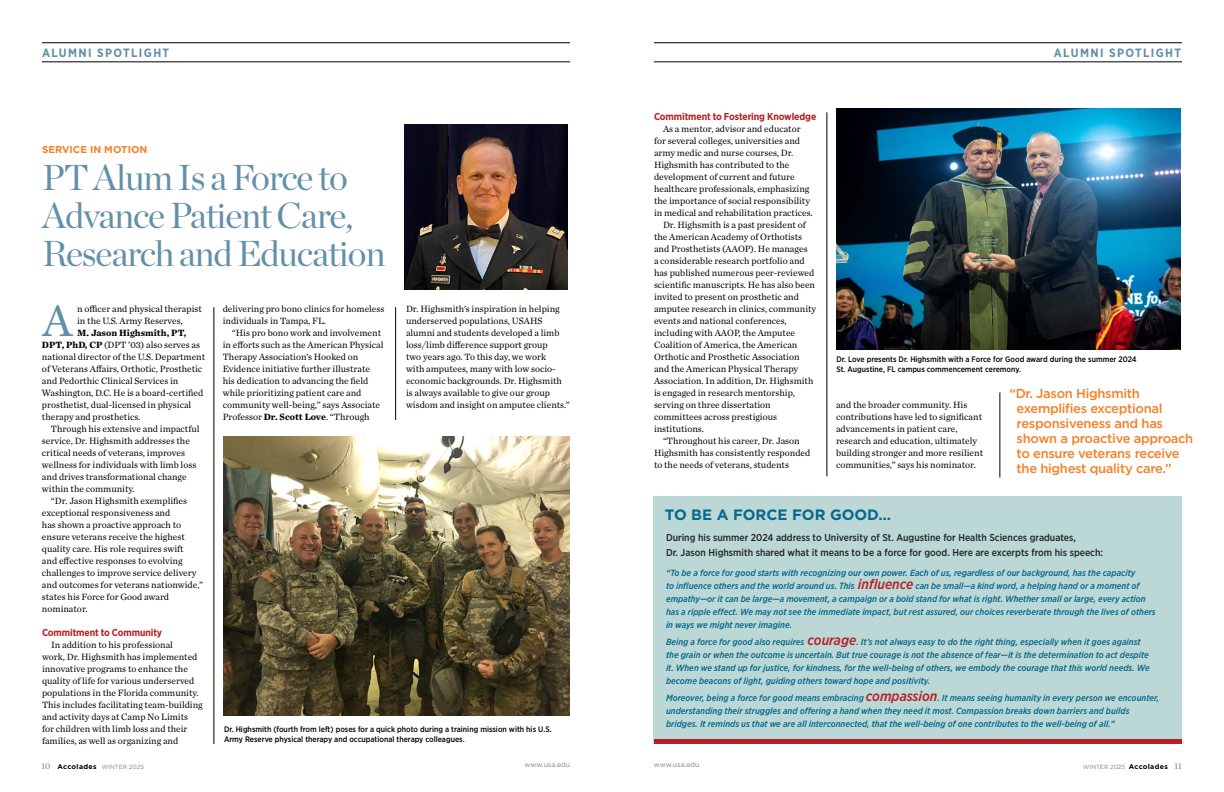
<style>
.page{position:relative;width:1224px;height:792px;background:#fff}
.page>*{position:absolute;margin:0;border:0;box-sizing:border-box;transform-origin:0 0}
.t1{font:46px "Chronicle Text G1";color:#6190a8}
.t2{font:36px/38px "Chronicle Display";letter-spacing:-.03em;color:#6190a8}
.t3{font:700 15px "Gotham";color:#08678c}
.t4{font:500 13px/15px "Gotham";letter-spacing:-.025em;color:#f58025}
.t5{font:700 12px "Gotham Narrow";letter-spacing:.115em;color:#6190a8}
.t6{font:500 10px/15px "Gotham Narrow";color:#222}
.t7{font:700 10px "Gotham Narrow";letter-spacing:-.01em;color:#b52025}
.t8{font:700 10px "Gotham";color:#f58025}
.t9{font:9.5px/12px "Chronicle Text G1";color:#000}
.t10{font:italic 500 9px/13px "Gotham Narrow";color:#08678c}
.t11{font:500 8px/10px "Gotham Narrow";color:#000}
.t12{font:7px "Gotham";color:#808285}
.t13{font:6px "Gotham";color:#808285}
.s1{font-weight:700}
.s2{font-size:14px;color:#b52025}
.s3{font-family:"Chronicle Text G1";font-size:9px}
.s4{font-weight:700;font-size:7px;color:#000}
</style>
<div class="page">
<hr style="left:654px;top:43px;width:528px;height:1px;background:#000">
<hr style="left:654px;top:62px;width:528px;height:1px;background:#000">
<hr style="left:42px;top:43px;width:528px;height:1px;background:#000">
<hr style="left:42px;top:62px;width:528px;height:1px;background:#000">
<div style="left:654px;top:497px;width:528px;height:247px;background:#bbd8d7"></div>
<div style="left:654px;top:739px;width:528px;height:5px;background:#b52126"></div>
<hr style="left:395px;top:307px;width:1px;height:113px;background:#000">
<img style="left:224px;top:437px;width:346px;height:278px">
<img style="left:836px;top:108px;width:345px;height:241px">
<hr style="left:827px;top:112px;width:1px;height:364px;background:#000">
<hr style="left:1000px;top:392px;width:1px;height:86px;background:#000">
<img style="left:405px;top:125px;width:163px;height:164px">
<hr style="left:214px;top:307px;width:1px;height:437px;background:#000">
<p class="t5" style="left:42px;top:45px;width:129px">ALUMNI SPOTLIGHT</p>
<p class="t5" style="left:1054px;top:45px;width:129px">ALUMNI SPOTLIGHT</p>
<p class="t8" style="left:42px;top:143px;width:107px">SERVICE IN MOTION</p>
<h2 class="t2" style="left:42px;top:156px;width:345px">PT Alum Is a Force to<br>Advance Patient Care,<br>Research and Education</h2>
<h1 class="t1" style="left:43px;top:286px;width:31px">A</h1>
<p class="t9" style="left:77px;top:302px;width:126px">n officer and physical therapist in the U.S. Army Reserves,</p>
<p class="t9" style="left:42px;top:326px;width:165px;text-indent:35px"><span class="s1">M. Jason Highsmith, PT, DPT, PhD, CP</span> (DPT ’03) also serves as national director of the U.S. Department of Veterans Affairs, Orthotic, Prosthetic and Pedorthic Clinical Services in Washington, D.C. He is a board-certified prosthetist, dual-licensed in physical therapy and prosthetics.</p>
<p class="t9" style="left:42px;top:422px;width:159px;text-indent:9px">Through his extensive and impactful service, Dr. Highsmith addresses the critical needs of veterans, improves wellness for individuals with limb loss and drives transformational change within the community.</p>
<p class="t9" style="left:42px;top:494px;width:163px;text-indent:9px">“Dr. Jason Highsmith exemplifies exceptional responsiveness and<br>has shown a proactive approach to ensure veterans receive the highest quality care. His role requires swift<br>and effective responses to evolving challenges to improve service delivery and outcomes for veterans nationwide,” states his Force for Good award nominator.</p>
<p class="t7" style="left:42px;top:626px;width:122px">Commitment to Community</p>
<p class="t9" style="left:42px;top:638px;width:162px;text-indent:9px">In addition to his professional<br>work, Dr. Highsmith has implemented innovative programs to enhance the quality of life for various underserved populations in the Florida community.<br>This includes facilitating team-building and activity days at Camp No Limits<br>for children with limb loss and their families, as well as organizing and</p>
<p class="t9" style="left:223px;top:302px;width:163px">delivering pro bono clinics for homeless individuals in Tampa, FL.</p>
<p class="t9" style="left:223px;top:326px;width:162px;text-indent:9px">“His pro bono work and involvement in efforts such as the American Physical Therapy Association’s Hooked on Evidence initiative further illustrate his dedication to advancing the field while prioritizing patient care and community well-being,” says Associate Professor <span class="s1">Dr. Scott Love</span>. “Through</p>
<p class="t9" style="left:406px;top:302px;width:165px">Dr. Highsmith’s inspiration in helping underserved populations, USAHS alumni and students developed a limb loss/limb difference support group<br>two years ago. To this day, we work<br>with amputees, many with low socio&shy;economic backgrounds. Dr. Highsmith is always available to give our group wisdom and insight on amputee clients.”</p>
<p class="t11" style="left:224px;top:724px;width:329px">Dr. Highsmith (fourth from left) poses for a quick photo during a training mission with his U.S.<br>Army Reserve physical therapy and occupational therapy colleagues.</p>
<p class="t7" style="left:654px;top:110px;width:164px">Commitment to Fostering Knowledge</p>
<p class="t9" style="left:663px;top:122px;width:139px">As a mentor, advisor and educator</p>
<p class="t9" style="left:654px;top:134px;width:148px">for several colleges, universities and</p>
<p class="t9" style="left:654px;top:146px;width:141px">army medic and nurse courses, Dr.</p>
<p class="t9" style="left:654px;top:158px;width:137px">Highsmith has contributed to the</p>
<p class="t9" style="left:654px;top:170px;width:142px">development of current and future</p>
<p class="t9" style="left:654px;top:182px;width:157px">healthcare professionals, emphasizing</p>
<p class="t9" style="left:654px;top:194px;width:158px">the importance of social responsibility</p>
<p class="t9" style="left:654px;top:206px;width:160px">in medical and rehabilitation practices.</p>
<p class="t9" style="left:663px;top:218px;width:144px">Dr. Highsmith is a past president of</p>
<p class="t9" style="left:654px;top:230px;width:150px">the American Academy of Orthotists</p>
<p class="t9" style="left:654px;top:242px;width:155px">and Prosthetists (AAOP). He manages</p>
<p class="t9" style="left:654px;top:254px;width:152px">a considerable research portfolio and</p>
<p class="t9" style="left:654px;top:266px;width:162px">has published numerous peer-reviewed</p>
<p class="t9" style="left:654px;top:278px;width:163px">scientific manuscripts. He has also been</p>
<p class="t9" style="left:654px;top:290px;width:146px">invited to present on prosthetic and</p>
<p class="t9" style="left:654px;top:302px;width:164px">amputee research in clinics, community</p>
<p class="t9" style="left:654px;top:314px;width:134px">events and national conferences,</p>
<p class="t9" style="left:654px;top:326px;width:143px">including with AAOP, the Amputee</p>
<p class="t9" style="left:654px;top:338px;width:145px">Coalition of America, the American</p>
<p class="t9" style="left:654px;top:350px;width:147px">Orthotic and Prosthetic Association</p>
<p class="t9" style="left:654px;top:362px;width:146px">and the American Physical Therapy</p>
<p class="t9" style="left:654px;top:374px;width:161px">Association. In addition, Dr. Highsmith</p>
<p class="t9" style="left:654px;top:386px;width:142px">is engaged in research mentorship,</p>
<p class="t9" style="left:654px;top:398px;width:118px">serving on three dissertation</p>
<p class="t9" style="left:654px;top:410px;width:125px">committees across prestigious</p>
<p class="t9" style="left:654px;top:422px;width:51px">institutions.</p>
<p class="t9" style="left:663px;top:434px;width:138px">“Throughout his career, Dr. Jason</p>
<p class="t9" style="left:654px;top:446px;width:158px">Highsmith has consistently responded</p>
<p class="t9" style="left:654px;top:458px;width:137px">to the needs of veterans, students</p>
<p class="t11" style="left:836px;top:354px;width:302px">Dr. Love presents Dr. Highsmith with a Force for Good award during the summer 2024<br>St. Augustine, FL campus commencement ceremony.</p>
<p class="t9" style="left:836px;top:398px;width:149px">and the broader community. His contributions have led to significant advancements in patient care, research and education, ultimately building stronger and more resilient communities,” says his nominator.</p>
<h3 class="t4" style="left:1017px;top:386px;width:178px;text-indent:-7px">“Dr. Jason Highsmith exemplifies exceptional responsiveness and has shown a proactive approach to ensure veterans receive the highest quality care.”</h3>
<h3 class="t3" style="left:665px;top:504px;width:228px">TO BE A FORCE FOR GOOD…</h3>
<p class="t6" style="left:666px;top:530px;width:439px">During his summer 2024 address to University of St. Augustine for Health Sciences graduates,<br>Dr. Jason Highsmith shared what it means to be a force for good. Here are excerpts from his speech:</p>
<p class="t10" style="left:666px;top:566px;width:491px">“To be a force for good starts with recognizing our own power. Each of us, regardless of our background, has the capacity<br>to influence others and the world around us. This <span class="s2">influence</span> can be small—a kind word, a helping hand or a moment of empathy—or it can be large—a movement, a campaign or a bold stand for what is right. Whether small or large, every action has a ripple effect. We may not see the immediate impact, but rest assured, our choices reverberate through the lives of others in ways we might never imagine.</p>
<p class="t10" style="left:666px;top:635px;width:485px">Being a force for good also requires <span class="s2">courage</span>. It’s not always easy to do the right thing, especially when it goes against the grain or when the outcome is uncertain. But true courage is not the absence of fear—it is the determination to act despite it. When we stand up for justice, for kindness, for the well-being of others, we embody the courage that this world needs. We become beacons of light, guiding others toward hope and positivity.</p>
<p class="t10" style="left:666px;top:691px;width:495px">Moreover, being a force for good means embracing <span class="s2">compassion</span>. It means seeing humanity in every person we encounter, understanding their struggles and offering a hand when they need it most. Compassion breaks down barriers and builds bridges. It reminds us that we are all interconnected, that the well-being of one contributes to the well-being of all.”</p>
<p class="t13" style="left:42px;top:763px;width:104px"><span class="s3">10</span> <span class="s4">Accolades</span> WINTER 2025</p>
<p class="t12" style="left:525px;top:760px;width:47px">www.usa.edu</p>
<p class="t12" style="left:654px;top:760px;width:47px">www.usa.edu</p>
<p class="t13" style="left:1083px;top:763px;width:101px">WINTER 2025 <span class="s4">Accolades</span> <span class="s3">11</span></p>
</div>
